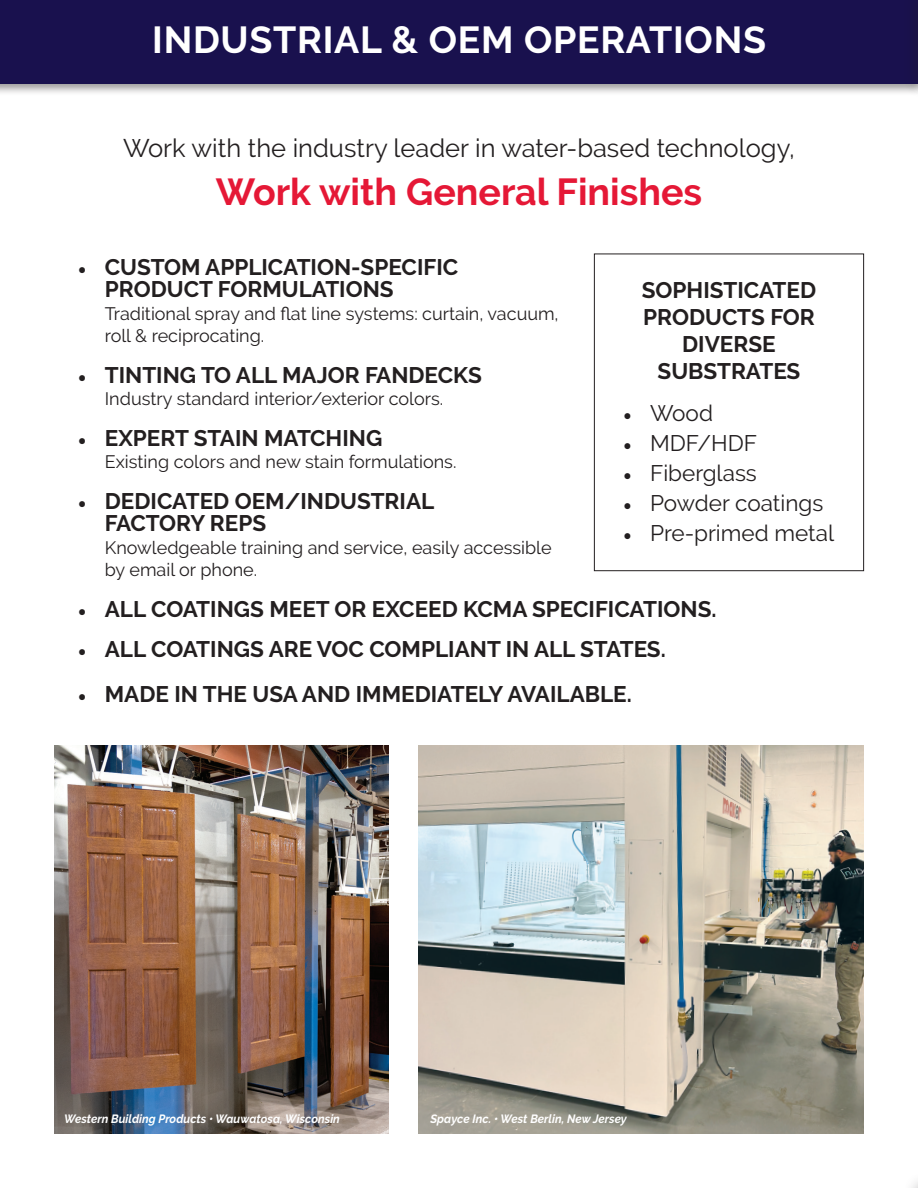
<style>
.page{position:relative;width:918px;height:1188px;background:#fff}
.page>*{position:absolute;margin:0;border:0;box-sizing:border-box;transform-origin:0 0}
.t1{font:700 37.5px "Raleway";letter-spacing:.02em;color:#fff}
.t2{font:700 37.5px "Raleway";color:#e51836}
.t3{font:25.5px "Raleway";color:#231f20}
.t4{font:700 22.5px/22.5px "Raleway";color:#231f20}
.t5{font:22.5px "Raleway";color:#231f20}
.t6{font:18px/22.5px "Raleway";color:#231f20}
.t7{font:italic 700 12px "Raleway";letter-spacing:.005em;color:#fff;scale:.95 1}
.s1{font-family:"Minion Pro";font-weight:400}
.s2{font-family:"Minion Pro"}
</style>
<div class="page">
<div style="left:0;top:0;width:918px;height:96px;background:#231f20;opacity:.47"></div>
<div style="left:0;top:0;width:918px;height:83px;background:#19114e"></div>
<img style="left:54px;top:745px;width:335px;height:389px">
<img style="left:418px;top:745px;width:446px;height:389px">
<div style="left:594px;top:254px;width:270px;height:317px;border:1px solid #231f20"></div>
<div style="left:903px;top:0;width:15px;height:99px;background:#231f20;opacity:.43"></div>
<hr style="left:917px;top:0;width:1px;height:71px;background:#19114e">
<p class="t1" style="left:152px;top:18px;width:615px">INDUSTRIAL &amp; OEM OPERATIONS</p>
<p class="t3" style="left:123px;top:134px;width:673px">Work with the industry leader in water-based technology,</p>
<p class="t2" style="left:216px;top:171px;width:488px">Work with General Finishes</p>
<p class="t4" style="left:105px;top:256px;width:355px;text-indent:-27px"><span class="s1">•</span> CUSTOM APPLICATION-SPECIFIC<br>PRODUCT FORMULATIONS</p>
<p class="t6" style="left:105px;top:302px;width:455px">Traditional spray and flat line systems: curtain, vacuum, roll &amp; reciprocating.</p>
<p class="t4" style="left:78px;top:364px;width:406px"><span class="s1">•</span> TINTING TO ALL MAJOR FANDECKS</p>
<p class="t6" style="left:105px;top:388px;width:340px">Industry standard interior/exterior colors.</p>
<p class="t4" style="left:78px;top:427px;width:306px"><span class="s1">•</span> EXPERT STAIN MATCHING</p>
<p class="t6" style="left:105px;top:451px;width:353px">Existing colors and new stain formulations.</p>
<p class="t4" style="left:105px;top:490px;width:331px;text-indent:-27px"><span class="s1">•</span> DEDICATED OEM/INDUSTRIAL<br>FACTORY REPS</p>
<p class="t6" style="left:105px;top:536px;width:448px">Knowledgeable training and service, easily accessible by email or phone.</p>
<p class="t4" style="left:78px;top:598px;width:640px"><span class="s1">•</span> ALL COATINGS MEET OR EXCEED KCMA SPECIFICATIONS.</p>
<p class="t4" style="left:78px;top:638px;width:589px"><span class="s1">•</span> ALL COATINGS ARE VOC COMPLIANT IN ALL STATES.</p>
<p class="t4" style="left:78px;top:683px;width:555px"><span class="s1">•</span> MADE IN THE USA AND IMMEDIATELY AVAILABLE.</p>
<p class="t4" style="left:642px;top:279px;width:176px">SOPHISTICATED</p>
<p class="t4" style="left:643px;top:304px;width:173px;line-height:27px;text-align:center">PRODUCTS FOR<br>DIVERSE<br>SUBSTRATES</p>
<p class="t5" style="left:623px;top:400px;width:91px"><span class="s2">•</span> Wood</p>
<p class="t5" style="left:623px;top:430px;width:135px"><span class="s2">•</span> MDF/HDF</p>
<p class="t5" style="left:623px;top:460px;width:135px"><span class="s2">•</span> Fiberglass</p>
<p class="t5" style="left:623px;top:490px;width:202px"><span class="s2">•</span> Powder coatings</p>
<p class="t5" style="left:623px;top:520px;width:213px"><span class="s2">•</span> Pre-primed metal</p>
<p class="t7" style="left:64px;top:1111px;width:292px">Western Building Products • Wauwatosa, Wisconsin</p>
<p class="t7" style="left:430px;top:1111px;width:208px">Spayce Inc. • West Berlin, New Jersey</p>
</div>
